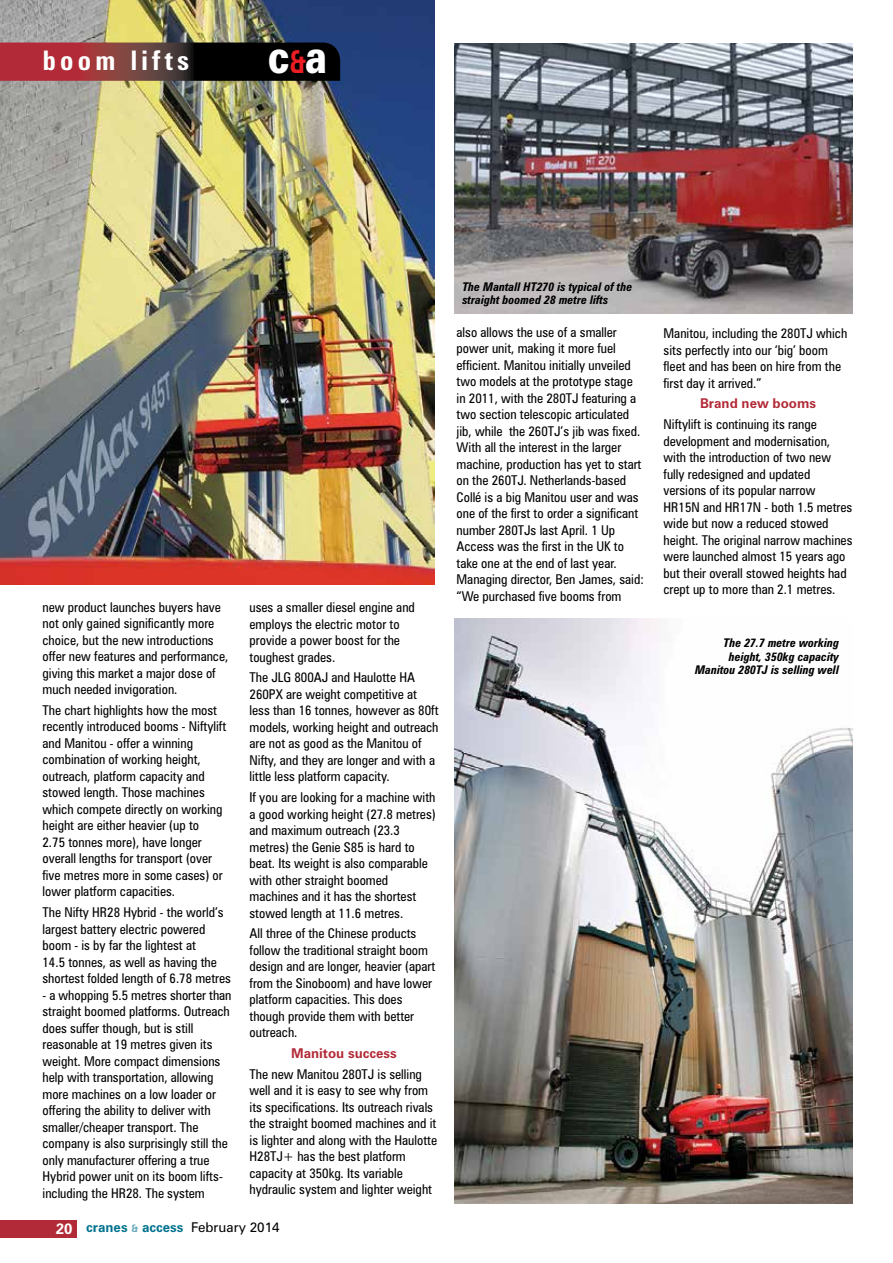
<style>
.page{position:relative;width:893px;height:1263px;background:#fff}
.page>*{position:absolute;margin:0;border:0;box-sizing:border-box;transform-origin:0 0}
.t1{font:900 45.9px "Zurich BT";color:#fff;scale:.79 1}
.t2{font:700 condensed 27px "Zurich BT";color:#fff}
.t3{font:condensed 13.5px/16.5px "Zurich BT";color:#000}
.t4{font:700 13.5px "Zurich BT";color:#00728f}
.t5{font:700 13.5px "Zurich BT";color:#b22a37}
.t6{font:italic 700 condensed 12px/13.5px "Zurich BT";color:#000}
.s1{font-weight:700;font-size:31.65px;color:#ed1d24}
.s2{font-size:15px;color:#fff}
.s3{font-size:10.5px;color:#66aabc}
.s4{font-weight:400;color:#000}
</style>
<div class="page">
<img style="left:0;top:0;width:434px;height:585px">
<div style="left:0;top:1220px;width:77px;height:17px;background:#b22a37"></div>
<svg style="left:0;top:43px;width:340px;height:38px;background:#501f21"></svg>
<img style="left:454px;top:618px;width:399px;height:585px">
<img style="left:454px;top:43px;width:399px;height:270px">
<h2 class="t2" style="left:43px;top:44px;width:148px">boom lifts</h2>
<h1 class="t1" style="left:268px;top:29px;width:76px">c<span class="s1">&amp;</span>a</h1>
<p class="t3" style="left:43px;top:598px;width:187px">new product launches buyers have not only gained significantly more choice, but the new introductions offer new features and performance, giving this market a major dose of much needed invigoration.</p>
<p class="t3" style="left:43px;top:702px;width:185px">The chart highlights how the most recently introduced booms - Niftylift and Manitou - offer a winning combination of working height, outreach, platform capacity and stowed length. Those machines which compete directly on working height are either heavier (up to<br>2.75 tonnes more), have longer overall lengths for transport (over five metres more in some cases) or lower platform capacities.</p>
<p class="t3" style="left:43px;top:904px;width:190px">The Nifty HR28 Hybrid - the world’s largest battery electric powered boom - is by far the lightest at<br>14.5 tonnes, as well as having the shortest folded length of 6.78 metres</p>
<p class="t3" style="left:43px;top:986px;width:191px">- a whopping 5.5 metres shorter than straight boomed platforms. Outreach does suffer though, but is still reasonable at 19 metres given its weight. More compact dimensions help with transportation, allowing more machines on a low loader or offering the ability to deliver with smaller/cheaper transport. The company is also surprisingly still the only manufacturer offering a true Hybrid power unit on its boom lifts&shy;including the HR28. The system</p>
<p class="t3" style="left:250px;top:599px;width:167px">uses a smaller diesel engine and employs the electric motor to provide a power boost for the toughest grades.</p>
<p class="t3" style="left:250px;top:669px;width:191px">The JLG 800AJ and Haulotte HA<br>260PX are weight competitive at less than 16 tonnes, however as 80ft models, working height and outreach are not as good as the Manitou of<br>Nifty, and they are longer and with a little less platform capacity.</p>
<p class="t3" style="left:250px;top:789px;width:188px">If you are looking for a machine with a good working height (27.8 metres) and maximum outreach (23.3 metres) the Genie S85 is hard to beat. Its weight is also comparable with other straight boomed machines and it has the shortest stowed length at 11.6 metres.</p>
<p class="t3" style="left:250px;top:925px;width:187px">All three of the Chinese products follow the traditional straight boom design and are longer, heavier (apart from the Sinoboom) and have lower platform capacities. This does though provide them with better outreach.</p>
<p class="t5" style="left:291px;top:1045px;width:107px">Manitou success</p>
<p class="t3" style="left:250px;top:1066px;width:189px">The new Manitou 280TJ is selling well and it is easy to see why from its specifications. Its outreach rivals the straight boomed machines and it is lighter and along with the Haulotte H28TJ+ has the best platform capacity at 350kg. Its variable hydraulic system and lighter weight</p>
<p class="t4" style="left:56px;top:1219px;width:225px"><span class="s2">20</span> cranes <span class="s3">&amp;</span> access <span class="s4">February 2014</span></p>
<p class="t6" style="left:462px;top:280px;width:171px">The Mantall HT270 is typical of the straight boomed 28 metre lifts</p>
<p class="t3" style="left:457px;top:324px;width:189px">also allows the use of a smaller power unit, making it more fuel efficient. Manitou initially unveiled two models at the prototype stage in 2011, with the 280TJ featuring a two section telescopic articulated jib, while the 260TJ’s jib was fixed.<br>With all the interest in the larger machine, production has yet to start on the 260TJ. Netherlands-based Collé is a big Manitou user and was one of the first to order a significant number 280TJs last April. 1 Up Access was the first in the UK to take one at the end of last year.<br>Managing director, Ben James, said: “We purchased five booms from</p>
<p class="t3" style="left:664px;top:325px;width:185px">Manitou, including the 280TJ which sits perfectly into our ‘big’ boom fleet and has been on hire from the first day it arrived.”</p>
<p class="t5" style="left:700px;top:395px;width:118px">Brand new booms</p>
<p class="t3" style="left:664px;top:416px;width:190px">Niftylift is continuing its range development and modernisation, with the introduction of two new fully redesigned and updated versions of its popular narrow<br>HR15N and HR17N - both 1.5 metres wide but now a reduced stowed height. The original narrow machines were launched almost 15 years ago but their overall stowed heights had crept up to more than 2.1 metres.</p>
<p class="t6" style="left:695px;top:636px;width:145px;text-align:right">The 27.7 metre working height, 350kg capacity<br>Manitou 280TJ is selling well</p>
</div>
